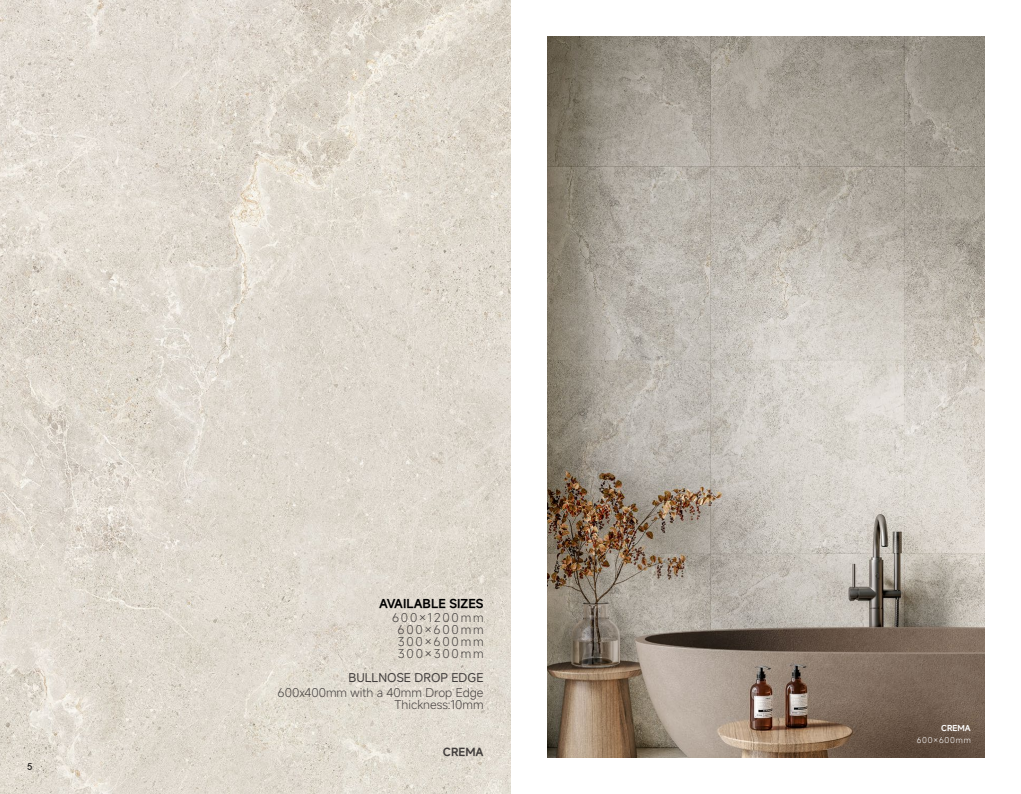
<style>
.page{position:relative;width:1021px;height:794px;background:#fff}
.page>*{position:absolute;margin:0;border:0;box-sizing:border-box;transform-origin:0 0}
.t1{font:300 12px/12px "Mi Sans";color:#413d3c;text-align:right}
.t2{font:300 12px/12px "Mi Sans";letter-spacing:.15em;color:#413d3c;text-align:center}
.t3{font:12px "Mi Sans";color:#413d3c}
.t4{font:600 12px "Mi Sans";color:#000}
.t5{font:600 11px "Mi Sans";color:#413d3c}
.t6{font:10px "Sim Hei";color:#000}
.t7{font:300 8px "Mi Sans";letter-spacing:.1em;color:#fff}
.t8{font:600 8px "Mi Sans";color:#fff}
</style>
<div class="page">
<img style="left:0;top:0;width:510px;height:794px">
<img style="left:547px;top:37px;width:437px;height:720px">
<p class="t6" style="left:28px;top:761px;width:6px">5</p>
<p class="t4" style="left:379px;top:595px;width:106px">AVAILABLE SIZES</p>
<p class="t2" style="left:392px;top:612px;width:93px">600×1200mm<br>600×600mm<br>300×600mm<br>300×300mm</p>
<p class="t3" style="left:348px;top:670px;width:137px">BULLNOSE DROP EDGE</p>
<p class="t1" style="left:278px;top:686px;width:207px">600x400mm with a 40mm Drop Edge<br>Thickness:10mm</p>
<p class="t5" style="left:443px;top:744px;width:42px">CREMA</p>
<p class="t8" style="left:941px;top:723px;width:31px">CREMA</p>
<p class="t7" style="left:916px;top:735px;width:56px">600×600mm</p>
</div>
